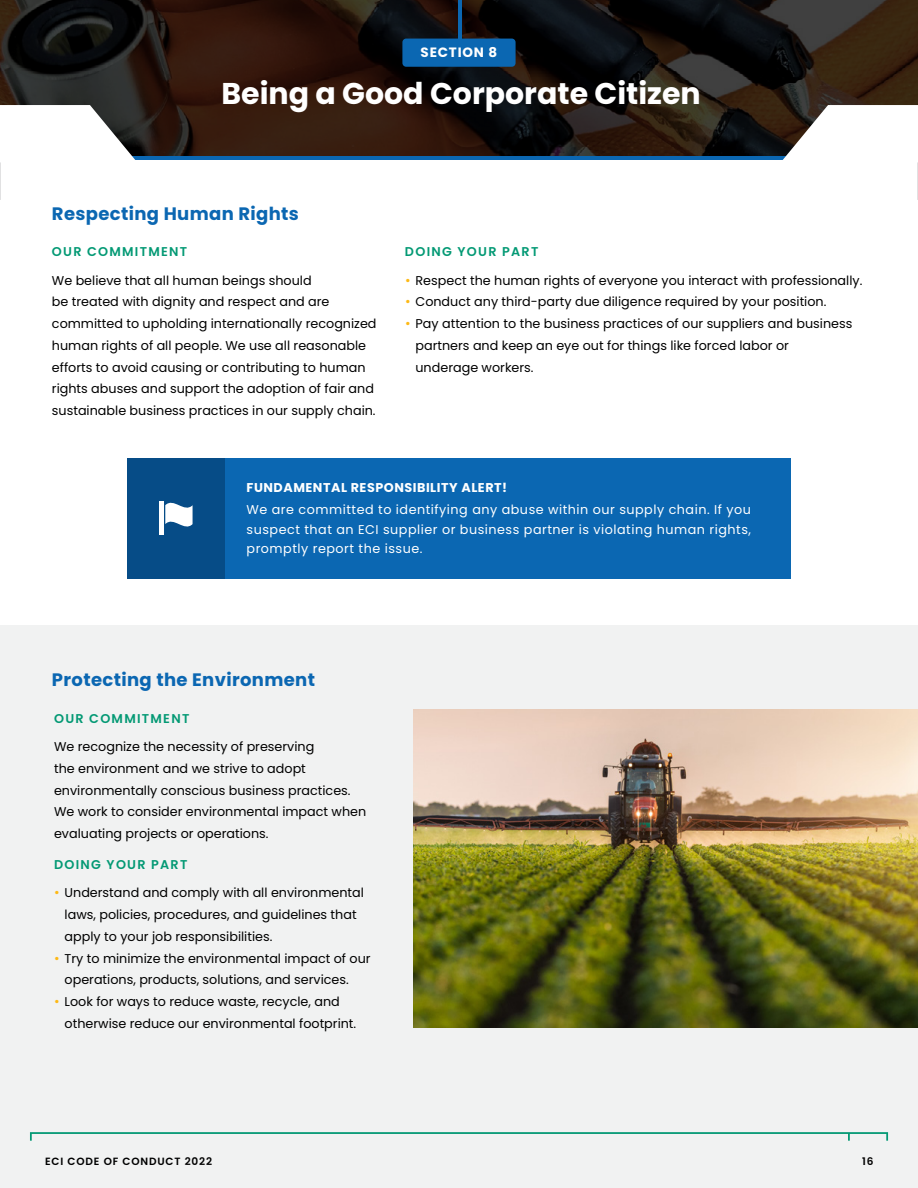
<style>
.page{position:relative;width:918px;height:1188px;background:#fff}
.page>*{position:absolute;margin:0;border:0;box-sizing:border-box;transform-origin:0 0}
.t1{font:700 30px "Poppins";color:#fff}
.t2{font:700 18px "Poppins";letter-spacing:.02em;color:#0b67b2}
.t3{font:700 13.5px "Poppins";letter-spacing:.06em;color:#fff}
.t4{font:12.75px/21.8px "Poppins";color:#000}
.t5{font:12.75px/19.5px "Poppins";letter-spacing:.04em;color:#fff;text-align:justify}
.t6{font:600 12.75px "Poppins";letter-spacing:.1em;color:#039974}
.t7{font:700 12.75px "Poppins";letter-spacing:.04em;color:#fff}
.t8{font:600 10.5px "Poppins";letter-spacing:.08em;color:#000}
.s1{font-size:13.5px;color:#fdb916}
</style>
<div class="page">
<div style="left:0;top:1095px;width:918px;height:93px;background:#f1f2f2"></div>
<svg style="left:30px;top:1132px;width:858px;height:9px"></svg>
<div style="left:0;top:626px;width:918px;height:481px;background:#f1f2f2"></div>
<hr style="left:917px;top:10px;width:1px;height:190px;background:#636466">
<hr style="left:0;top:10px;width:1px;height:190px;background:#636466">
<svg style="left:0;top:0;width:918px;height:156px;background:#211611"></svg>
<div style="left:402px;top:39px;width:114px;height:28px;background:#0b67b2;border-radius:4px"></div>
<hr style="left:458px;top:0;width:3px;height:39px;background:#0b67b2">
<hr style="left:130px;top:156px;width:658px;height:3px;background:#0b67b2">
<svg style="left:0;top:105px;width:137px;height:57px"></svg>
<svg style="left:781px;top:105px;width:137px;height:57px"></svg>
<img style="left:414px;top:709px;width:504px;height:319px">
<div style="left:127px;top:458px;width:664px;height:120px;background:#0b67b2"></div>
<div style="left:127px;top:458px;width:97px;height:120px;background:#064c87"></div>
<hr style="left:159px;top:501px;width:4px;height:34px;background:#fff">
<svg style="left:165px;top:502px;width:28px;height:25px"></svg>
<p class="t3" style="left:421px;top:46px;width:78px">SECTION 8</p>
<h1 class="t1" style="left:221px;top:80px;width:481px">Being a Good Corporate Citizen</h1>
<h2 class="t2" style="left:52px;top:205px;width:249px">Respecting Human Rights</h2>
<p class="t6" style="left:52px;top:246px;width:137px">OUR COMMITMENT</p>
<p class="t4" style="left:52px;top:270px;width:326px">We believe that all human beings should<br>be treated with dignity and respect and are committed to upholding internationally recognized human rights of all people. We use all reasonable efforts to avoid causing or contributing to human rights abuses and support the adoption of fair and sustainable business practices in our supply chain.</p>
<p class="t6" style="left:405px;top:246px;width:135px">DOING YOUR PART</p>
<p class="t4" style="left:405px;top:270px;width:459px"><span class="s1">•</span> Respect the human rights of everyone you interact with professionally.</p>
<p class="t4" style="left:405px;top:291px;width:423px"><span class="s1">•</span> Conduct any third-party due diligence required by your position.</p>
<p class="t4" style="left:416px;top:313px;width:438px;text-indent:-10px"><span class="s1">•</span> Pay attention to the business practices of our suppliers and business partners and keep an eye out for things like forced labor or underage workers.</p>
<p class="t7" style="left:247px;top:482px;width:262px">FUNDAMENTAL RESPONSIBILITY ALERT!</p>
<p class="t5" style="left:247px;top:500px;width:506px">We are committed to identifying any abuse within our supply chain. If you suspect that an ECI supplier or business partner is violating human rights, promptly report the issue.</p>
<h2 class="t2" style="left:52px;top:672px;width:265px">Protecting the Environment</h2>
<p class="t6" style="left:54px;top:713px;width:137px">OUR COMMITMENT</p>
<p class="t4" style="left:54px;top:736px;width:314px">We recognize the necessity of preserving<br>the environment and we strive to adopt environmentally conscious business practices.<br>We work to consider environmental impact when evaluating projects or operations.</p>
<p class="t6" style="left:54px;top:859px;width:135px">DOING YOUR PART</p>
<p class="t4" style="left:65px;top:882px;width:301px;text-indent:-10px"><span class="s1">•</span> Understand and comply with all environmental laws, policies, procedures, and guidelines that apply to your job responsibilities.</p>
<p class="t4" style="left:65px;top:947px;width:308px;text-indent:-10px"><span class="s1">•</span> Try to minimize the environmental impact of our operations, products, solutions, and services.</p>
<p class="t4" style="left:65px;top:991px;width:293px;text-indent:-10px"><span class="s1">•</span> Look for ways to reduce waste, recycle, and otherwise reduce our environmental footprint.</p>
<p class="t8" style="left:45px;top:1157px;width:168px">ECI CODE OF CONDUCT 2022</p>
<p class="t8" style="left:862px;top:1157px;width:13px">16</p>
</div>
